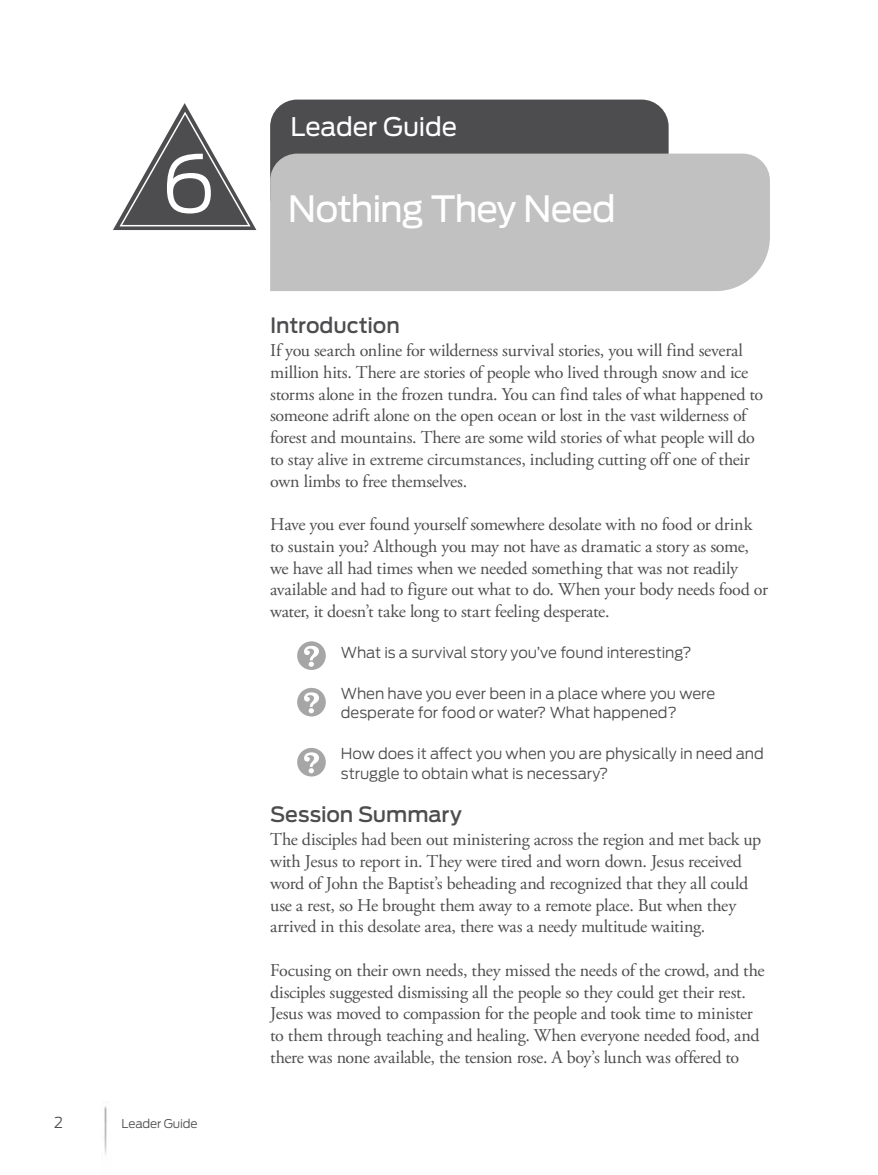
<style>
.page{position:relative;width:878px;height:1175px;background:#fff}
.page>*{position:absolute;margin:0;border:0;box-sizing:border-box;transform-origin:0 0}
.t1{font:300 79.5px "Antenna";color:#fff}
.t2{font:36px "Antenna";letter-spacing:-.03em;color:#fff}
.t3{font:25.5px "Antenna";letter-spacing:-.005em;color:#fff}
.t4{font:500 21px "Antenna";letter-spacing:-.005em;color:#4d4d4f}
.t5{font:18px/21.8px "Adobe Garamond Pro";letter-spacing:-.015em;color:#4d4d4f}
.t6{font:300 15px/19.5px "Antenna";letter-spacing:-.005em;color:#4d4d4f}
.t7{font:300 12px "Antenna";letter-spacing:-.01em;color:#4d4d4f}
</style>
<div class="page">
<div style="left:270px;top:100px;width:398px;height:123px;background:#4d4d4f;border-radius:27px"></div>
<div style="left:270px;top:154px;width:500px;height:137px;background:#c1c1c1"></div>
<img style="left:104px;top:1106px;width:3px;height:49px">
<svg style="left:297px;top:641px;width:29px;height:29px"></svg>
<svg style="left:297px;top:688px;width:29px;height:28px"></svg>
<svg style="left:297px;top:748px;width:29px;height:28px"></svg>
<svg style="left:113px;top:103px;width:143px;height:127px"></svg>
<h1 class="t1" style="left:161px;top:136px;width:56px">6</h1>
<p class="t6" style="left:54px;top:1112px;width:10px">2</p>
<p class="t7" style="left:122px;top:1116px;width:78px">Leader Guide</p>
<h3 class="t3" style="left:290px;top:112px;width:168px">Leader Guide</h3>
<h2 class="t2" style="left:288px;top:187px;width:329px">Nothing They Need</h2>
<p class="t4" style="left:270px;top:313px;width:131px">Introduction</p>
<p class="t5" style="left:270px;top:340px;width:494px">If you search online for wilderness survival stories, you will find several million hits. There are stories of people who lived through snow and ice storms alone in the frozen tundra. You can find tales of what happened to someone adrift alone on the open ocean or lost in the vast wilderness of forest and mountains. There are some wild stories of what people will do to stay alive in extreme circumstances, including cutting off one of their own limbs to free themselves.</p>
<p class="t5" style="left:270px;top:514px;width:499px">Have you ever found yourself somewhere desolate with no food or drink to sustain you? Although you may not have as dramatic a story as some, we have all had times when we needed something that was not readily available and had to figure out what to do. When your body needs food or water, it doesn’t take long to start feeling desperate.</p>
<p class="t6" style="left:341px;top:643px;width:352px">What is a survival story you’ve found interesting?</p>
<p class="t6" style="left:341px;top:684px;width:376px">When have you ever been in a place where you were desperate for food or water? What happened?</p>
<p class="t6" style="left:341px;top:744px;width:424px">How does it affect you when you are physically in need and struggle to obtain what is necessary?</p>
<p class="t4" style="left:270px;top:802px;width:193px">Session Summary</p>
<p class="t5" style="left:270px;top:829px;width:492px">The disciples had been out ministering across the region and met back up with Jesus to report in. They were tired and worn down. Jesus received word of John the Baptist’s beheading and recognized that they all could use a rest, so He brought them away to a remote place. But when they arrived in this desolate area, there was a needy multitude waiting.</p>
<p class="t5" style="left:270px;top:959px;width:496px">Focusing on their own needs, they missed the needs of the crowd, and the disciples suggested dismissing all the people so they could get their rest.<br>Jesus was moved to compassion for the people and took time to minister to them through teaching and healing. When everyone needed food, and there was none available, the tension rose. A boy’s lunch was offered to</p>
</div>
